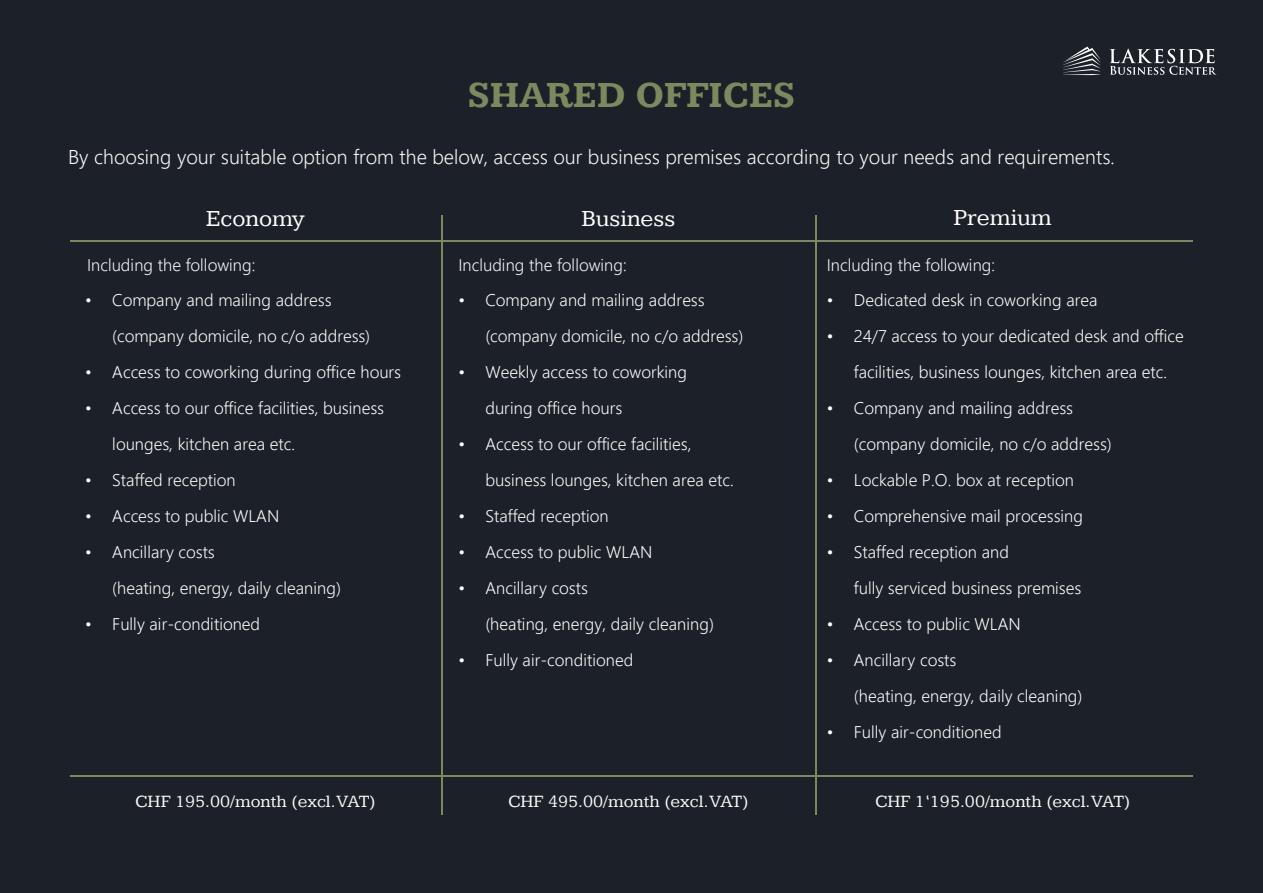
<style>
.page{position:relative;width:1263px;height:893px;background:#1c2028}
.page>*{position:absolute;margin:0;border:0;box-sizing:border-box;transform-origin:0 0}
.t1{font:700 37.5px "Kameron";color:#7c895f}
.t2{font:24px "Kameron";color:#fff}
.t3{font:300 19.5px "Malgun Gothic";color:#fafafa}
.t4{font:18px "Kameron";color:#fafafa}
.t5{font:300 16.5px/36px "Malgun Gothic";color:#fff}
.t6{font:300 16.5px "Malgun Gothic";color:#fafafa}
</style>
<div class="page">
<hr style="left:815px;top:215px;width:1px;height:600px;background:#7c895f">
<svg style="left:1110px;top:49px;width:106px;height:26px"></svg>
<svg style="left:1063px;top:46px;width:37px;height:29px"></svg>
<hr style="left:70px;top:241px;width:1123px;height:1px;background:#7c895f">
<hr style="left:441px;top:215px;width:1px;height:600px;background:#7c895f">
<hr style="left:70px;top:776px;width:1123px;height:1px;background:#7c895f">
<h1 class="t1" style="left:468px;top:73px;width:329px">SHARED OFFICES</h1>
<p class="t3" style="left:68px;top:146px;width:1048px">By choosing your suitable option from the below, access our business premises according to your needs and requirements.</p>
<h2 class="t2" style="left:206px;top:204px;width:100px">Economy</h2>
<h2 class="t2" style="left:581px;top:204px;width:95px">Business</h2>
<h2 class="t2" style="left:953px;top:204px;width:100px">Premium</h2>
<p class="t6" style="left:87px;top:255px;width:170px">Including the following:</p>
<p class="t6" style="left:458px;top:255px;width:170px">Including the following:</p>
<p class="t6" style="left:827px;top:255px;width:170px">Including the following:</p>
<p class="t5" style="left:112px;top:282px;width:259px;text-indent:-27px">• Company and mailing address (company domicile, no c/o address)</p>
<p class="t5" style="left:85px;top:354px;width:317px">• Access to coworking during office hours</p>
<p class="t5" style="left:112px;top:390px;width:273px;text-indent:-27px">• Access to our office facilities, business lounges, kitchen area etc.</p>
<p class="t5" style="left:85px;top:462px;width:152px">• Staffed reception</p>
<p class="t5" style="left:85px;top:498px;width:195px">• Access to public WLAN</p>
<p class="t5" style="left:112px;top:534px;width:230px;text-indent:-27px">• Ancillary costs<br>(heating, energy, daily cleaning)</p>
<p class="t5" style="left:85px;top:606px;width:176px">• Fully air-conditioned</p>
<p class="t5" style="left:485px;top:282px;width:259px;text-indent:-27px">• Company and mailing address (company domicile, no c/o address)</p>
<p class="t5" style="left:485px;top:354px;width:203px;text-indent:-27px">• Weekly access to coworking during office hours</p>
<p class="t5" style="left:485px;top:426px;width:250px;text-indent:-27px">• Access to our office facilities, business lounges, kitchen area etc.</p>
<p class="t5" style="left:458px;top:498px;width:152px">• Staffed reception</p>
<p class="t5" style="left:458px;top:534px;width:195px">• Access to public WLAN</p>
<p class="t5" style="left:485px;top:570px;width:230px;text-indent:-27px">• Ancillary costs<br>(heating, energy, daily cleaning)</p>
<p class="t5" style="left:458px;top:642px;width:176px">• Fully air-conditioned</p>
<p class="t5" style="left:827px;top:282px;width:272px">• Dedicated desk in coworking area</p>
<p class="t5" style="left:854px;top:318px;width:331px;text-indent:-27px">• 24/7 access to your dedicated desk and office facilities, business lounges, kitchen area etc.</p>
<p class="t5" style="left:854px;top:390px;width:259px;text-indent:-27px">• Company and mailing address (company domicile, no c/o address)</p>
<p class="t5" style="left:827px;top:462px;width:249px">• Lockable P.O. box at reception</p>
<p class="t5" style="left:827px;top:498px;width:258px">• Comprehensive mail processing</p>
<p class="t5" style="left:854px;top:534px;width:229px;text-indent:-27px">• Staffed reception and<br>fully serviced business premises</p>
<p class="t5" style="left:827px;top:606px;width:195px">• Access to public WLAN</p>
<p class="t5" style="left:854px;top:642px;width:230px;text-indent:-27px">• Ancillary costs<br>(heating, energy, daily cleaning)</p>
<p class="t5" style="left:827px;top:714px;width:176px">• Fully air-conditioned</p>
<p class="t4" style="left:135px;top:790px;width:242px">CHF 195.00/month (excl.VAT)</p>
<p class="t4" style="left:508px;top:790px;width:242px">CHF 495.00/month (excl.VAT)</p>
<p class="t4" style="left:875px;top:790px;width:257px">CHF 1‘195.00/month (excl.VAT)</p>
</div>
